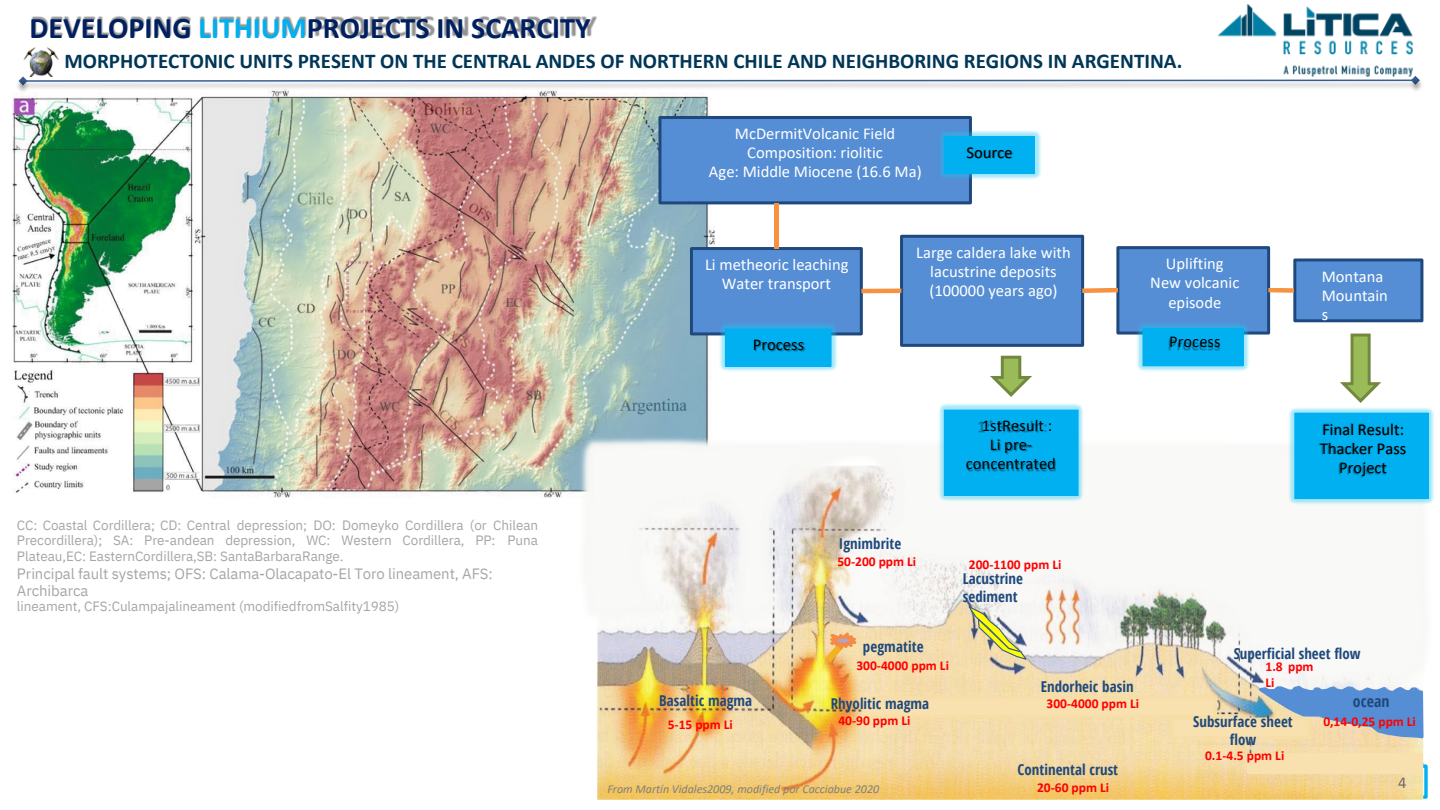
<style>
.page{position:relative;width:1440px;height:810px;background:#fff}
.page>*{position:absolute;margin:0;border:0;box-sizing:border-box;transform-origin:0 0}
.t1{font:700 30px "Calibri";color:#002060}
.t2{font:700 21px "Calibri";color:#003657}
.t3{font:16.5px/19.2px "Calibri";color:#fff;text-align:center}
.t4{font:16.5px/19.2px "Calibri";color:#000;text-align:center}
.t5{font:16.5px "Calibri";color:#6f6d6a}
.t6{font:700 15.9px "Open Sans Condensed";letter-spacing:.005em;color:#1f497d}
.t7{font:700 15px/18px "Open Sans Condensed";letter-spacing:.005em;color:#1f497d}
.t8{font:15px/16.8px "IBM Plex Sans";letter-spacing:-.005em;color:#a6a6a6}
.t9{font:13.5px/15.8px "IBM Plex Sans";letter-spacing:-.005em;color:#a6a6a6;text-align:justify}
.t10{font:700 13.5px/15.8px "Calibri";color:#f00}
.t11{font:italic 12px "Calibri";color:#7f7f7f}
.s1{color:#00b0f0}
</style>
<div class="page">
<div style="left:1377px;top:764px;width:51px;height:35px;border:3px solid #00b0f0"></div>
<div style="left:1378px;top:766px;width:48px;height:31px;border:1px solid #00b0f0"></div>
<img style="left:17px;top:76px;width:1405px;height:15px">
<img style="left:1211px;top:4px;width:211px;height:75px">
<img style="left:12px;top:88px;width:703px;height:410px">
<img style="left:29px;top:63px;width:24px;height:13px">
<img style="left:23px;top:16px;width:156px;height:47px">
<img style="left:179px;top:16px;width:115px;height:21px">
<img style="left:294px;top:16px;width:303px;height:21px">
<img style="left:597px;top:690px;width:826px;height:110px">
<img style="left:575px;top:435px;width:848px;height:255px">
<div style="left:691px;top:249px;width:170px;height:85px;background:#558ed5"></div>
<div style="left:690px;top:247px;width:173px;height:88px;border:3px solid #1f497d"></div>
<svg style="left:818px;top:626px;width:46px;height:44px;background:#f1c87f"></svg>
<div style="left:660px;top:117px;width:310px;height:86px;background:#558ed5"></div>
<div style="left:658px;top:116px;width:314px;height:88px;border:3px solid #1f497d"></div>
<div style="left:902px;top:236px;width:181px;height:109px;background:#558ed5"></div>
<div style="left:900px;top:235px;width:184px;height:112px;border:3px solid #1f497d"></div>
<svg style="left:968px;top:605px;width:61px;height:56px"></svg>
<div style="left:1118px;top:248px;width:151px;height:85px;background:#558ed5"></div>
<div style="left:1116px;top:246px;width:154px;height:89px;border:3px solid #1f497d"></div>
<div style="left:863px;top:698px;width:353px;height:19px;background:#f8e0af"></div>
<div style="left:861px;top:696px;width:356px;height:22px;border:3px solid #f7dea7"></div>
<div style="left:1247px;top:753px;width:176px;height:20px;background:#f8e0af"></div>
<div style="left:1172px;top:719px;width:138px;height:19px;background:#f8e0af"></div>
<div style="left:1171px;top:718px;width:141px;height:21px;border:3px solid #f7dea7"></div>
<svg style="left:1256px;top:684px;width:169px;height:97px"></svg>
<div style="left:1295px;top:260px;width:127px;height:61px;background:#558ed5"></div>
<div style="left:1293px;top:258px;width:130px;height:64px;border:3px solid #1f497d"></div>
<img style="left:940px;top:128px;width:101px;height:53px">
<div style="left:944px;top:136px;width:90px;height:38px;background:#00b0f0"></div>
<div style="left:944px;top:136px;width:91px;height:38px;border:1px solid #00b0f0"></div>
<img style="left:956px;top:136px;width:69px;height:37px">
<img style="left:717px;top:324px;width:123px;height:47px">
<div style="left:725px;top:329px;width:106px;height:37px;background:#00b0f0"></div>
<div style="left:725px;top:329px;width:107px;height:38px;border:1px solid #00b0f0"></div>
<img style="left:742px;top:329px;width:75px;height:37px">
<img style="left:936px;top:403px;width:150px;height:100px">
<div style="left:944px;top:410px;width:134px;height:85px;background:#00b0f0"></div>
<div style="left:944px;top:410px;width:135px;height:86px;border:1px solid #00b0f0"></div>
<img style="left:966px;top:410px;width:20px;height:2px">
<img style="left:978px;top:421px;width:8px;height:12px">
<img style="left:986px;top:410px;width:76px;height:23px">
<img style="left:979px;top:430px;width:37px;height:20px">
<img style="left:1016px;top:430px;width:29px;height:20px">
<img style="left:966px;top:450px;width:90px;height:22px">
<img style="left:1135px;top:324px;width:116px;height:47px">
<div style="left:1143px;top:329px;width:100px;height:37px;background:#00b0f0"></div>
<div style="left:1143px;top:328px;width:101px;height:38px;border:1px solid #00b0f0"></div>
<img style="left:1157px;top:328px;width:74px;height:38px">
<img style="left:1287px;top:407px;width:147px;height:99px">
<div style="left:1295px;top:413px;width:134px;height:86px;background:#00b0f0"></div>
<div style="left:1294px;top:413px;width:135px;height:86px;border:1px solid #00b0f0"></div>
<img style="left:1310px;top:413px;width:108px;height:20px">
<img style="left:1318px;top:433px;width:88px;height:22px">
<img style="left:1327px;top:453px;width:71px;height:25px">
<div style="left:774px;top:203px;width:5px;height:45px;background:#f69240"></div>
<hr style="left:861px;top:289px;width:40px;height:4px;background:#f69240">
<svg style="left:990px;top:355px;width:42px;height:42px"></svg>
<svg style="left:1082px;top:288px;width:36px;height:5px"></svg>
<svg style="left:1268px;top:288px;width:26px;height:5px"></svg>
<svg style="left:1340px;top:333px;width:41px;height:70px"></svg>
<p class="t1" style="left:30px;top:15px;width:563px">DEVELOPING <span class="s1">LITHIUM</span>PROJECTS IN SCARCITY</p>
<p class="t2" style="left:64px;top:53px;width:1119px">MORPHOTECTONIC UNITS PRESENT ON THE CENTRAL ANDES OF NORTHERN CHILE AND NEIGHBORING REGIONS IN ARGENTINA.</p>
<p class="t9" style="left:17px;top:517px;width:523px">CC: Coastal Cordillera; CD: Central depression; DO: Domeyko Cordillera (or Chilean Precordillera); SA: Pre-andean depression, WC: Western Cordillera, PP: Puna Plateau,EC: EasternCordillera,SB: SantaBarbaraRange.</p>
<p class="t8" style="left:17px;top:565px;width:477px">Principal fault systems; OFS: Calama-Olacapato-El Toro lineament, AFS:<br>Archibarca</p>
<p class="t9" style="left:17px;top:598px;width:384px">lineament, CFS:Culampajalineament (modifiedfromSalfity1985)</p>
<p class="t3" style="left:735px;top:125px;width:162px">McDermitVolcanic Field<br>Composition: riolitic</p>
<p class="t3" style="left:709px;top:164px;width:214px">Age: Middle Miocene (16.6 Ma)</p>
<p class="t4" style="left:966px;top:144px;width:48px">Source</p>
<p class="t3" style="left:705px;top:257px;width:145px">Li metheoric leaching<br>Water transport</p>
<p class="t4" style="left:753px;top:337px;width:53px">Process</p>
<p class="t3" style="left:916px;top:244px;width:156px">Large caldera lake with lacustrine deposits (100000 years ago)</p>
<p class="t3" style="left:1166px;top:256px;width:59px">Uplifting</p>
<p class="t3" style="left:1150px;top:275px;width:91px">New volcanic episode</p>
<p class="t4" style="left:1169px;top:333px;width:53px">Process</p>
<p class="t7" style="left:839px;top:534px;width:64px">Ignimbrite</p>
<p class="t4" style="left:982px;top:417px;width:72px">1stResult :</p>
<p class="t4" style="left:966px;top:436px;width:92px">Li pre&shy;concentrated</p>
<p class="t10" style="left:837px;top:555px;width:80px">50-200 ppm Li</p>
<p class="t10" style="left:969px;top:558px;width:94px">200-1100 ppm Li</p>
<p class="t7" style="left:963px;top:569px;width:62px">Lacustrine sediment</p>
<p class="t3" style="left:1322px;top:268px;width:68px;text-align:left">Montana<br>Mountain s</p>
<p class="t4" style="left:1320px;top:421px;width:88px">Final Result:<br>Thacker Pass<br>Project</p>
<p class="t7" style="left:863px;top:637px;width:62px">pegmatite</p>
<p class="t10" style="left:856px;top:659px;width:94px">300-4000 ppm Li</p>
<p class="t7" style="left:1041px;top:677px;width:94px">Endorheic basin</p>
<p class="t7" style="left:1234px;top:644px;width:128px">Superficial sheet flow</p>
<p class="t10" style="left:1266px;top:660px;width:50px">1.8 ppm<br>Li</p>
<p class="t7" style="left:659px;top:691px;width:94px">Basaltic magma</p>
<p class="t7" style="left:831px;top:694px;width:100px">Rhyolitic magma</p>
<p class="t10" style="left:1047px;top:697px;width:94px">300-4000 ppm Li</p>
<p class="t6" style="left:1353px;top:690px;width:38px">ocean</p>
<p class="t10" style="left:668px;top:717px;width:67px">5-15 ppm Li</p>
<p class="t10" style="left:838px;top:714px;width:74px">40-90 ppm Li</p>
<p class="t7" style="left:1193px;top:712px;width:101px;text-align:center">Subsurface sheet flow</p>
<p class="t10" style="left:1323px;top:715px;width:94px">0,14-0,25 ppm Li</p>
<p class="t7" style="left:1018px;top:760px;width:102px">Continental crust</p>
<p class="t10" style="left:1205px;top:749px;width:81px">0.1-4.5 ppm Li</p>
<p class="t11" style="left:607px;top:784px;width:273px">From Martín Vidales2009, modified por Cacciabue 2020</p>
<p class="t10" style="left:1037px;top:781px;width:74px">20-60 ppm Li</p>
<p class="t5" style="left:1398px;top:776px;width:10px">4</p>
</div>
